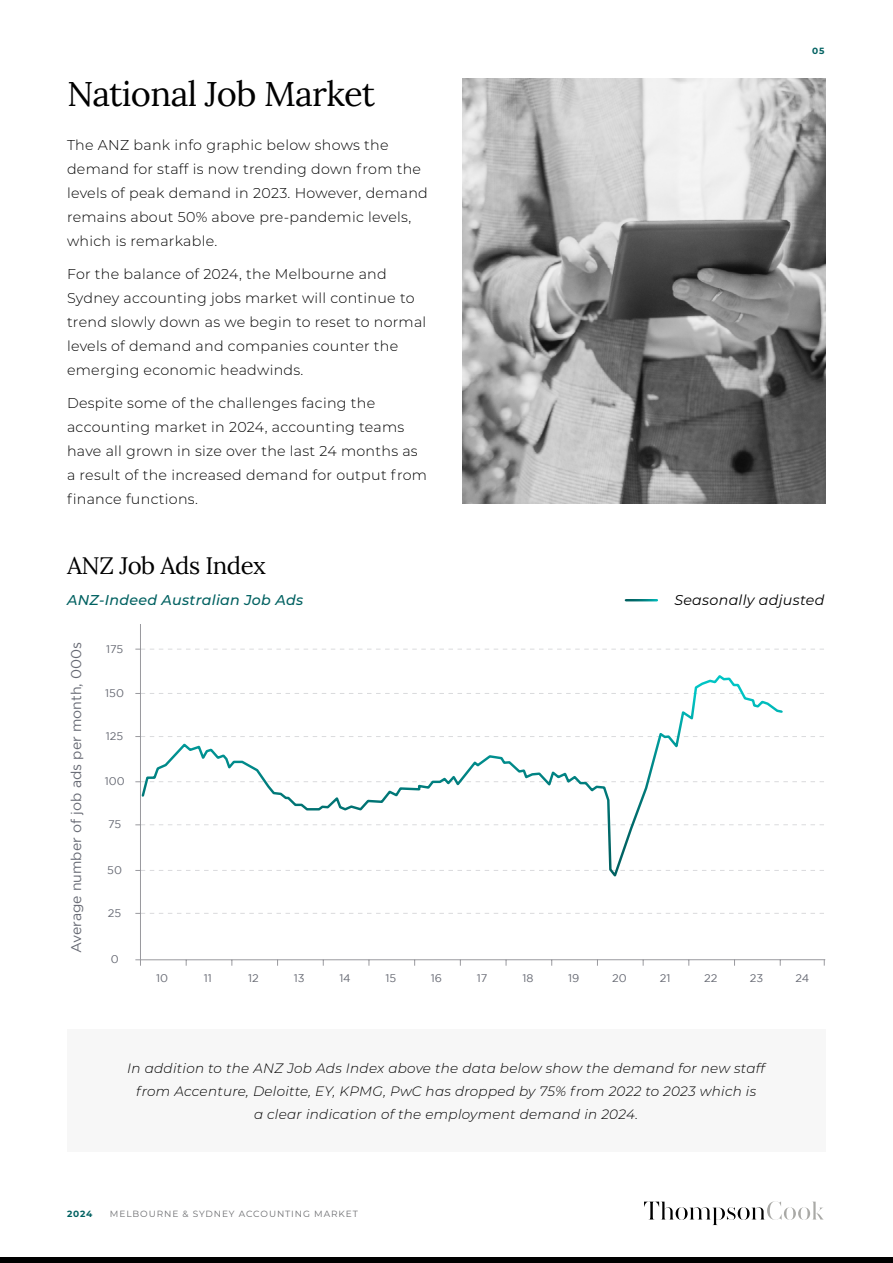
<style>
.page{position:relative;width:893px;height:1263px;background:#fff}
.page>*{position:absolute;margin:0;border:0;box-sizing:border-box;transform-origin:0 0}
.t1{font:34.5px "Lora";letter-spacing:-.02em;color:#000}
.t2{font:24px "Lora";letter-spacing:-.02em;color:#000}
.t3{font:300 14.25px/24px "Montserrat";letter-spacing:.02em;color:#000}
.t4{font:italic 500 14.25px "Montserrat";letter-spacing:.02em;color:#006161}
.t5{font:italic 14.25px "Montserrat";letter-spacing:.02em;color:#000}
.t6{font:14.1px "Gotham";color:#666973}
.t7{font:italic 300 13.65px/23px "Montserrat";letter-spacing:.02em;color:#000;text-align:center}
.t8{font:11.1px "Gotham";color:#666973}
.t9{font:9px "Montserrat";letter-spacing:.1em;color:#6d6e71}
.t10{font:700 9px "Montserrat";letter-spacing:.095em;color:#006161}
</style>
<div class="page">
<svg style="left:644px;top:1201px;width:180px;height:24px"></svg>
<div style="left:0;top:1257px;width:893px;height:6px;background:#000"></div>
<div style="left:67px;top:1029px;width:758px;height:123px;background:#f7f7f7"></div>
<img style="left:462px;top:79px;width:363px;height:424px">
<hr style="left:140px;top:574px;width:1px;height:386px;background:#99999e">
<hr style="left:140px;top:959px;width:684px;height:1px;background:#99999e">
<svg style="left:135px;top:959px;width:6px;height:7px"></svg>
<svg style="left:135px;top:913px;width:689px;height:1px"></svg>
<svg style="left:135px;top:870px;width:689px;height:1px"></svg>
<svg style="left:135px;top:824px;width:689px;height:1px"></svg>
<svg style="left:135px;top:781px;width:689px;height:1px"></svg>
<svg style="left:135px;top:736px;width:689px;height:1px"></svg>
<svg style="left:135px;top:693px;width:689px;height:1px"></svg>
<svg style="left:135px;top:649px;width:689px;height:1px"></svg>
<svg style="left:140px;top:675px;width:644px;height:202px"></svg>
<div style="left:135px;top:574px;width:7px;height:50px;background:#fff"></div>
<h1 class="t1" style="left:67px;top:67px;width:310px">National Job Market</h1>
<p class="t3" style="left:67px;top:132px;width:362px">The ANZ bank info graphic below shows the demand for staff is now trending down from the levels of peak demand in 2023. However, demand remains about 50% above pre-pandemic levels, which is remarkable.</p>
<p class="t3" style="left:67px;top:261px;width:361px">For the balance of 2024, the Melbourne and Sydney accounting jobs market will continue to trend slowly down as we begin to reset to normal levels of demand and companies counter the emerging economic headwinds.</p>
<p class="t3" style="left:67px;top:390px;width:361px">Despite some of the challenges facing the accounting market in 2024, accounting teams have all grown in size over the last 24 months as a result of the increased demand for output from finance functions.</p>
<p class="t10" style="left:812px;top:44px;width:14px">05</p>
<h2 class="t2" style="left:67px;top:547px;width:200px">ANZ Job Ads Index</h2>
<p class="t4" style="left:67px;top:590px;width:238px">ANZ-Indeed Australian Job Ads</p>
<p class="t5" style="left:674px;top:590px;width:152px">Seasonally adjusted</p>
<p class="t6" style="left:68px;top:953px;width:313px;rotate:-90deg">Average number of job ads per month, 000s</p>
<p class="t8" style="left:106px;top:643px;width:19px">175</p>
<p class="t8" style="left:105px;top:687px;width:20px">150</p>
<p class="t8" style="left:106px;top:730px;width:19px">125</p>
<p class="t8" style="left:105px;top:775px;width:21px">100</p>
<p class="t8" style="left:108px;top:818px;width:15px">75</p>
<p class="t8" style="left:107px;top:864px;width:16px">50</p>
<p class="t8" style="left:108px;top:907px;width:15px">25</p>
<p class="t8" style="left:111px;top:953px;width:9px">0</p>
<p class="t8" style="left:156px;top:972px;width:13px">10</p>
<p class="t8" style="left:204px;top:972px;width:9px">11</p>
<p class="t8" style="left:248px;top:972px;width:12px">12</p>
<p class="t8" style="left:294px;top:972px;width:12px">13</p>
<p class="t8" style="left:339px;top:972px;width:13px">14</p>
<p class="t8" style="left:385px;top:972px;width:12px">15</p>
<p class="t8" style="left:431px;top:972px;width:13px">16</p>
<p class="t8" style="left:477px;top:972px;width:12px">17</p>
<p class="t8" style="left:522px;top:972px;width:12px">18</p>
<p class="t8" style="left:568px;top:972px;width:13px">19</p>
<p class="t8" style="left:612px;top:972px;width:16px">20</p>
<p class="t8" style="left:660px;top:972px;width:12px">21</p>
<p class="t8" style="left:704px;top:972px;width:15px">22</p>
<p class="t8" style="left:750px;top:972px;width:15px">23</p>
<p class="t8" style="left:795px;top:972px;width:15px">24</p>
<p class="t7" style="left:127px;top:1056px;width:639px">In addition to the ANZ Job Ads Index above the data below show the demand for new staff from Accenture, Deloitte, EY, KPMG, PwC has dropped by 75% from 2022 to 2023 which is<br>a clear indication of the employment demand in 2024.</p>
<p class="t10" style="left:67px;top:1207px;width:27px">2024</p>
<p class="t9" style="left:110px;top:1207px;width:249px">MELBOURNE &amp; SYDNEY ACCOUNTING MARKET</p>
</div>
